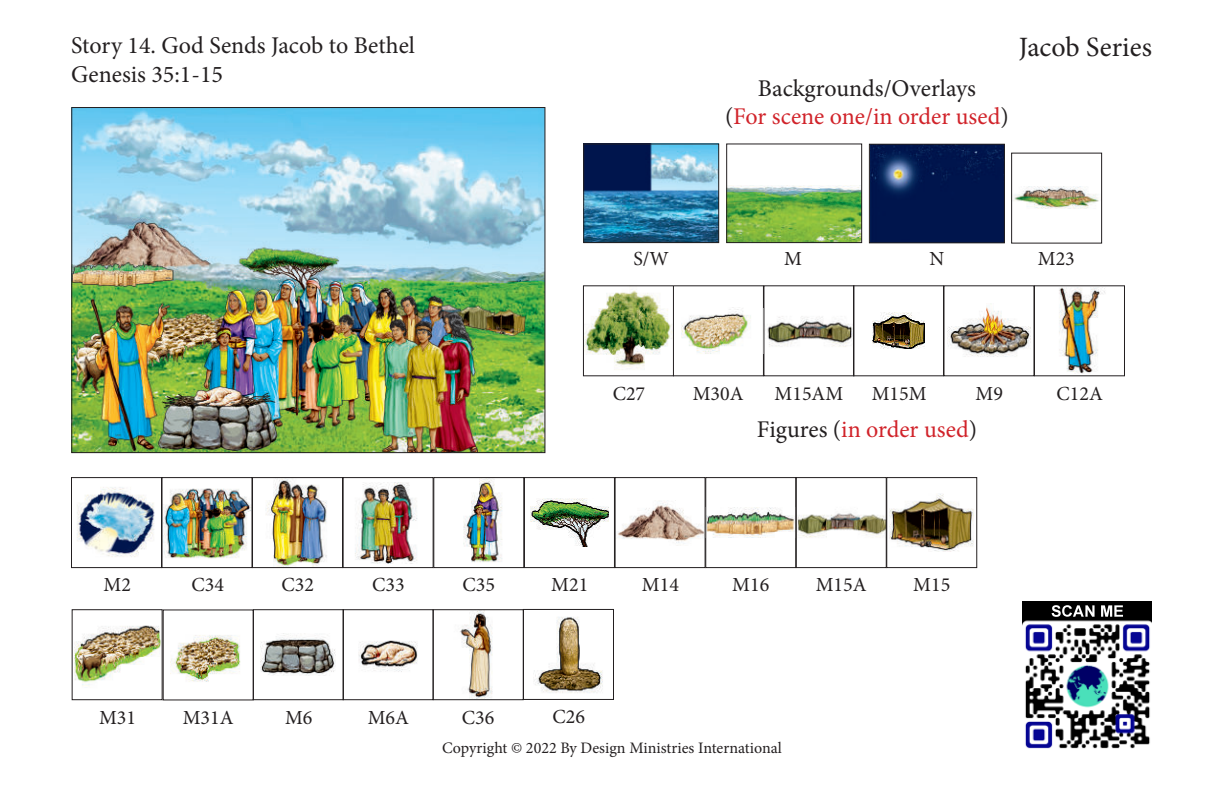
<style>
.page{position:relative;width:1224px;height:792px;background:#fff}
.page>*{position:absolute;margin:0;border:0;box-sizing:border-box;transform-origin:0 0}
.t1{font:28px "Minion Pro";color:#231f20}
.t2{font:24px/28.8px "Minion Pro";color:#d1232a;text-align:center}
.t3{font:24px/28.8px "Minion Pro";color:#231f20}
.t4{font:20px "Minion Pro";color:#231f20}
.t5{font:16px "Minion Pro";color:#231f20}
.s1{color:#231f20}
</style>
<div class="page">
<img style="left:1022px;top:601px;width:130px;height:148px">
<img style="left:1052px;top:605px;width:71px;height:12px">
<img style="left:73px;top:109px;width:470px;height:342px">
<img style="left:585px;top:146px;width:132px;height:95px">
<div style="left:583px;top:144px;width:136px;height:99px;border:1px solid #231f20"></div>
<img style="left:728px;top:186px;width:132px;height:55px">
<div style="left:726px;top:144px;width:136px;height:99px;border:1px solid #231f20"></div>
<img style="left:1014px;top:186px;width:85px;height:23px">
<div style="left:1011px;top:153px;width:91px;height:90px;border:1px solid #231f20"></div>
<img style="left:681px;top:307px;width:70px;height:47px">
<img style="left:948px;top:307px;width:82px;height:50px">
<img style="left:871px;top:146px;width:132px;height:95px">
<div style="left:869px;top:144px;width:136px;height:99px;border:1px solid #231f20"></div>
<img style="left:767px;top:316px;width:85px;height:31px">
<img style="left:873px;top:313px;width:51px;height:36px">
<div style="left:853px;top:286px;width:91px;height:90px;border:1px solid #231f20"></div>
<img style="left:585px;top:290px;width:87px;height:80px">
<div style="left:583px;top:286px;width:91px;height:90px;border:1px solid #231f20"></div>
<img style="left:1059px;top:288px;width:46px;height:86px">
<div style="left:1034px;top:286px;width:91px;height:90px;border:1px solid #231f20"></div>
<img style="left:798px;top:513px;width:87px;height:25px">
<div style="left:796px;top:477px;width:91px;height:91px;border:1px solid #231f20"></div>
<img style="left:890px;top:494px;width:84px;height:58px">
<div style="left:887px;top:477px;width:90px;height:91px;border:1px solid #231f20"></div>
<img style="left:77px;top:487px;width:173px;height:72px">
<div style="left:71px;top:477px;width:91px;height:91px;border:1px solid #231f20"></div>
<img style="left:531px;top:499px;width:77px;height:47px">
<div style="left:524px;top:477px;width:91px;height:91px;border:1px solid #231f20"></div>
<img style="left:618px;top:500px;width:85px;height:44px">
<div style="left:615px;top:477px;width:90px;height:91px;border:1px solid #231f20"></div>
<img style="left:708px;top:508px;width:86px;height:29px">
<div style="left:706px;top:477px;width:90px;height:91px;border:1px solid #231f20"></div>
<img style="left:74px;top:625px;width:86px;height:63px">
<div style="left:72px;top:609px;width:90px;height:91px;border:1px solid #231f20"></div>
<img style="left:171px;top:635px;width:70px;height:47px">
<img style="left:261px;top:635px;width:75px;height:41px">
<div style="left:253px;top:609px;width:91px;height:91px;border:1px solid #231f20"></div>
<img style="left:358px;top:640px;width:60px;height:32px">
<div style="left:343px;top:609px;width:90px;height:91px;border:1px solid #231f20"></div>
<div style="left:162px;top:477px;width:90px;height:91px;border:1px solid #231f20"></div>
<img style="left:266px;top:479px;width:61px;height:87px">
<div style="left:252px;top:477px;width:91px;height:91px;border:1px solid #231f20"></div>
<img style="left:355px;top:482px;width:62px;height:81px">
<div style="left:343px;top:477px;width:90px;height:91px;border:1px solid #231f20"></div>
<img style="left:463px;top:479px;width:40px;height:83px">
<div style="left:434px;top:477px;width:90px;height:91px;border:1px solid #231f20"></div>
<img style="left:460px;top:611px;width:33px;height:87px">
<div style="left:433px;top:609px;width:90px;height:91px;border:1px solid #231f20"></div>
<img style="left:533px;top:617px;width:70px;height:76px">
<div style="left:523px;top:609px;width:91px;height:91px;border:1px solid #231f20"></div>
<p class="t3" style="left:71px;top:34px;width:345px">Story 14. God Sends Jacob to Bethel<br>Genesis 35:1-15</p>
<p class="t2" style="left:725px;top:76px;width:285px"><span class="s1">Backgrounds/Overlays<br>(</span>For scene one/in order used<span class="s1">)</span></p>
<h1 class="t1" style="left:1019px;top:36px;width:135px">Jacob Series</h1>
<p class="t4" style="left:633px;top:250px;width:37px">S/W</p>
<p class="t4" style="left:784px;top:250px;width:19px">M</p>
<p class="t4" style="left:929px;top:250px;width:16px">N</p>
<p class="t4" style="left:1038px;top:250px;width:39px">M23</p>
<p class="t4" style="left:613px;top:385px;width:34px">C27</p>
<p class="t4" style="left:693px;top:385px;width:52px">M30A</p>
<p class="t4" style="left:976px;top:385px;width:29px">M9</p>
<p class="t4" style="left:775px;top:385px;width:70px">M15AM</p>
<p class="t4" style="left:872px;top:385px;width:56px">M15M</p>
<p class="t4" style="left:1057px;top:385px;width:48px">C12A</p>
<p class="t2" style="left:757px;top:417px;width:222px"><span class="s1">Figures (</span>in order used<span class="s1">)</span></p>
<p class="t4" style="left:104px;top:577px;width:29px">M2</p>
<p class="t4" style="left:551px;top:577px;width:39px">M21</p>
<p class="t4" style="left:642px;top:577px;width:39px">M14</p>
<p class="t4" style="left:732px;top:577px;width:39px">M16</p>
<p class="t4" style="left:816px;top:577px;width:52px">M15A</p>
<p class="t4" style="left:913px;top:577px;width:39px">M15</p>
<p class="t4" style="left:192px;top:577px;width:34px">C34</p>
<p class="t4" style="left:282px;top:577px;width:34px">C32</p>
<p class="t4" style="left:372px;top:577px;width:34px">C33</p>
<p class="t4" style="left:463px;top:577px;width:34px">C35</p>
<p class="t4" style="left:99px;top:709px;width:39px">M31</p>
<p class="t4" style="left:183px;top:710px;width:52px">M31A</p>
<p class="t4" style="left:285px;top:709px;width:29px">M6</p>
<p class="t4" style="left:368px;top:709px;width:43px">M6A</p>
<p class="t4" style="left:462px;top:709px;width:34px">C36</p>
<p class="t4" style="left:553px;top:709px;width:34px">C26</p>
<p class="t5" style="left:442px;top:742px;width:341px">Copyright © 2022 By Design Ministries International</p>
</div>
